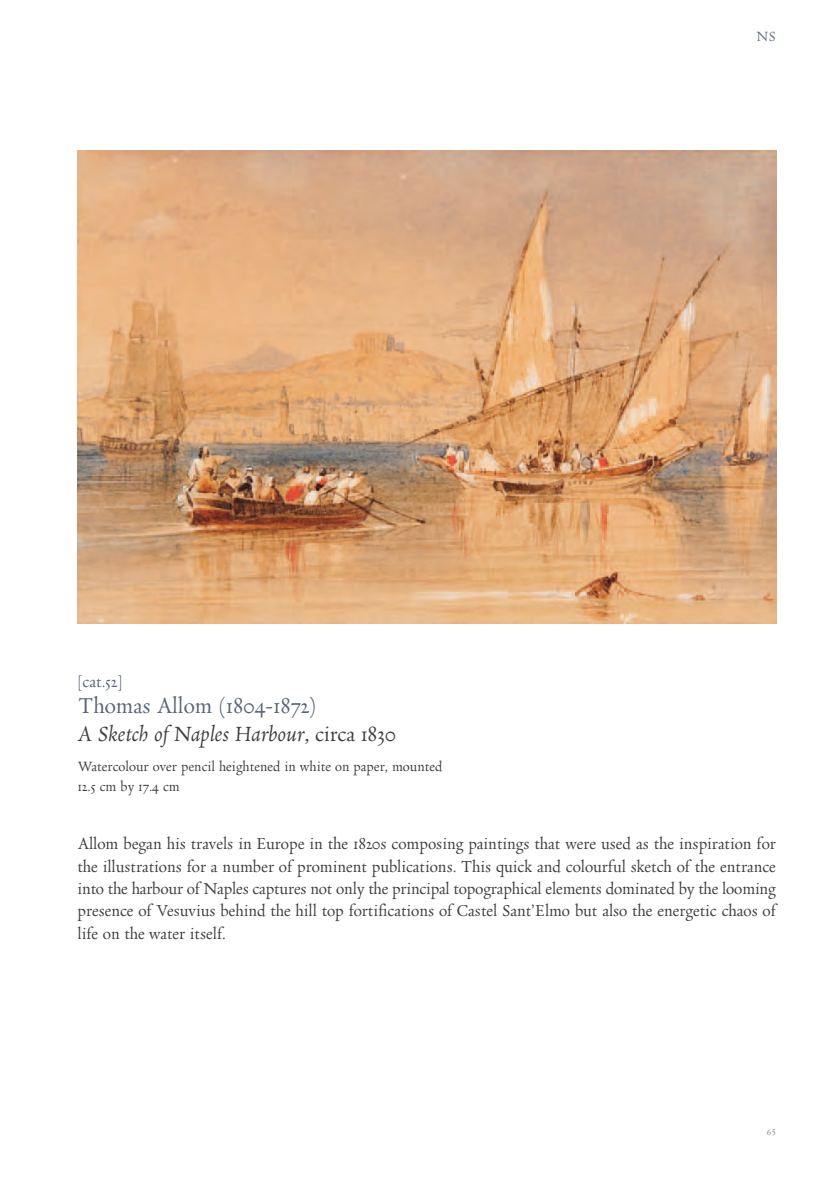
<style>
.page{position:relative;width:834px;height:1191px;background:#fff}
.page>*{position:absolute;margin:0;border:0;box-sizing:border-box;transform-origin:0 0}
.t1{font:21px "Neacademia Subhead";letter-spacing:.005em;color:#596678}
.t2{font:italic 20.12px "Neacademia Subhead";letter-spacing:-.005em;color:#3e3e3f}
.t3{font:15.58px/22.4px "Neacademia Subhead";color:#3e3e3f;text-align:justify}
.t4{font:15.58px "Neacademia Subhead";color:#596678}
.t5{font:13.12px "Neacademia Subhead";letter-spacing:.005em;color:#3e3e3f}
.t6{font:13.12px "Neacademia Subhead";color:#657183}
.t7{font:8.4px "Neacademia Subhead";color:#808285}
.s1{font-style:normal}
</style>
<div class="page">
<img style="left:78px;top:151px;width:698px;height:473px">
<p class="t4" style="left:77px;top:672px;width:47px">[cat.52]</p>
<p class="t1" style="left:77px;top:694px;width:240px">Thomas Allom (1804-1872)</p>
<p class="t2" style="left:77px;top:722px;width:320px">A Sketch of Naples Harbour, <span class="s1">circa 1830</span></p>
<p class="t5" style="left:77px;top:759px;width:366px">Watercolour over pencil heightened in white on paper, mounted</p>
<p class="t5" style="left:77px;top:779px;width:104px">12.5 cm by 17.4 cm</p>
<p class="t6" style="left:756px;top:29px;width:21px">NS</p>
<p class="t3" style="left:77px;top:834px;width:699px">Allom began his travels in Europe in the 1820s composing paintings that were used as the inspiration for the illustrations for a number of prominent publications. This quick and colourful sketch of the entrance into the harbour of Naples captures not only the principal topographical elements dominated by the looming presence of Vesuvius behind the hill top fortifications of Castel Sant’Elmo but also the energetic chaos of life on the water itself.</p>
<p class="t7" style="left:766px;top:1127px;width:10px">65</p>
</div>
